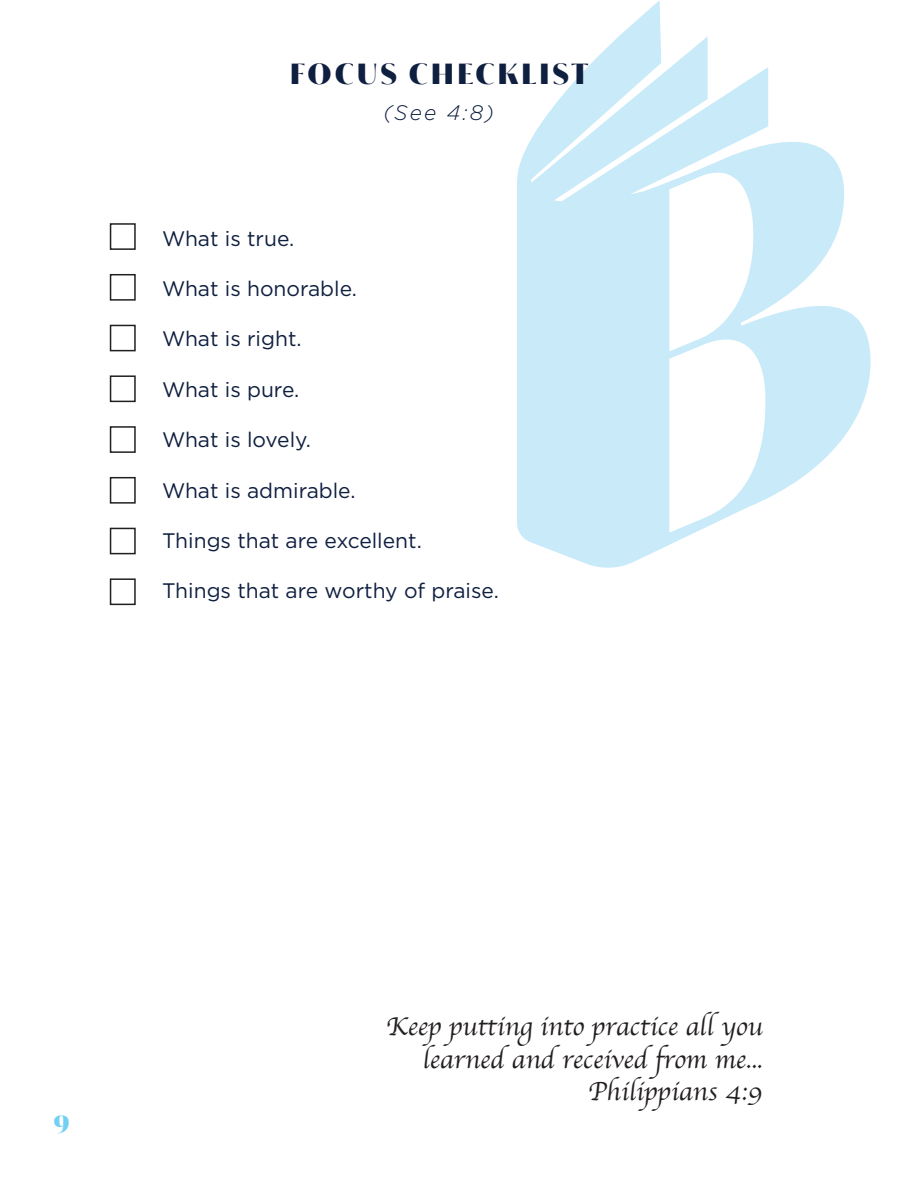
<style>
.page{position:relative;width:918px;height:1188px;background:#fff}
.page>*{position:absolute;margin:0;border:0;box-sizing:border-box;transform-origin:0 0}
.t1{font:800 30px "Aguila";letter-spacing:.1em;color:#0f1f40}
.t2{font:27px/32.4px "Apple Chancery";color:#231f20;text-align:right}
.t3{font:800 27px "Aguila";color:#72d0f3}
.t4{font:21px "Gotham";color:#0f1f40}
.t5{font:italic 300 21px "Gotham";color:#0f1f40}
</style>
<div class="page">
<svg style="left:517px;top:0;width:354px;height:568px;fill:#c8eaf9"></svg>
<div style="left:110px;top:223px;width:26px;height:27px;border:2px solid #231f20"></div>
<div style="left:110px;top:426px;width:26px;height:27px;border:2px solid #231f20"></div>
<div style="left:110px;top:325px;width:26px;height:26px;border:2px solid #231f20"></div>
<div style="left:110px;top:528px;width:26px;height:26px;border:2px solid #231f20"></div>
<div style="left:110px;top:274px;width:26px;height:27px;border:2px solid #231f20"></div>
<div style="left:110px;top:477px;width:26px;height:27px;border:2px solid #231f20"></div>
<div style="left:110px;top:375px;width:26px;height:27px;border:2px solid #231f20"></div>
<div style="left:110px;top:578px;width:26px;height:27px;border:2px solid #231f20"></div>
<h1 class="t1" style="left:290px;top:54px;width:300px">FOCUS CHECKLIST</h1>
<p class="t5" style="left:383px;top:99px;width:113px">(See 4:8)</p>
<p class="t4" style="left:162px;top:225px;width:134px">What is true.</p>
<p class="t4" style="left:162px;top:275px;width:197px">What is honorable.</p>
<p class="t4" style="left:162px;top:326px;width:141px">What is right.</p>
<p class="t4" style="left:162px;top:376px;width:139px">What is pure.</p>
<p class="t4" style="left:162px;top:426px;width:150px">What is lovely.</p>
<p class="t4" style="left:162px;top:477px;width:195px">What is admirable.</p>
<p class="t4" style="left:162px;top:527px;width:261px">Things that are excellent.</p>
<p class="t4" style="left:162px;top:578px;width:339px">Things that are worthy of praise.</p>
<p class="t3" style="left:54px;top:1106px;width:17px">9</p>
<p class="t2" style="left:386px;top:1010px;width:378px">Keep putting into practice all you learned and received from me...<br>Philippians 4:9</p>
</div>
